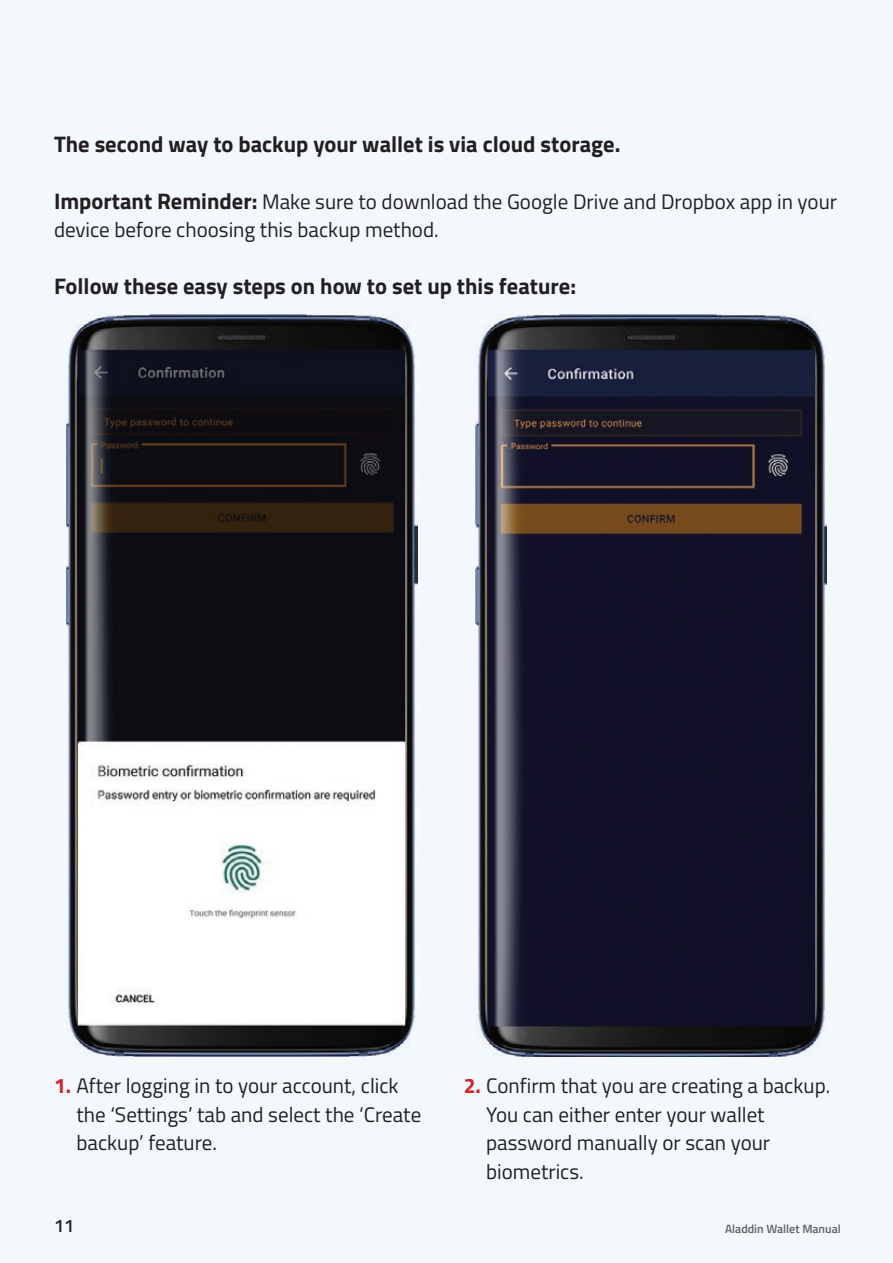
<style>
.page{position:relative;width:893px;height:1263px;background:#fff}
.page>*{position:absolute;margin:0;border:0;box-sizing:border-box;transform-origin:0 0}
.t1{font:700 22.5px "Titillium Web";color:#231f20}
.t2{font:21px/28.5px "Titillium Web";color:#231f20}
.t3{font:600 18px "Titillium Web";color:#231f20}
.t4{font:600 12px "Titillium Web";color:#616164}
.s1{font-weight:700;font-size:22.5px}
.s2{font-weight:700;color:#d1232a}
</style>
<div class="page">
<div style="left:1px;top:1px;width:892px;height:1262px;background:#f2f8fc"></div>
<img style="left:66px;top:315px;width:351px;height:741px">
<img style="left:476px;top:315px;width:351px;height:742px">
<p class="t1" style="left:54px;top:126px;width:568px">The second way to backup your wallet is via cloud storage.</p>
<p class="t2" style="left:54px;top:186px;width:785px"><span class="s1">Important Reminder:</span> Make sure to download the Google Drive and Dropbox app in your device before choosing this backup method.</p>
<p class="t1" style="left:54px;top:269px;width:524px">Follow these easy steps on how to set up this feature:</p>
<p class="t2" style="left:76px;top:1070px;width:346px;text-indent:-22px"><span class="s2">1.</span> After logging in to your account, click the ‘Settings’ tab and select the ‘Create backup’ feature.</p>
<p class="t2" style="left:486px;top:1070px;width:346px;text-indent:-22px"><span class="s2">2.</span> Confirm that you are creating a backup.<br>You can either enter your wallet password manually or scan your biometrics.</p>
<p class="t3" style="left:54px;top:1212px;width:22px">11</p>
<p class="t4" style="left:725px;top:1220px;width:117px">Aladdin Wallet Manual</p>
</div>
